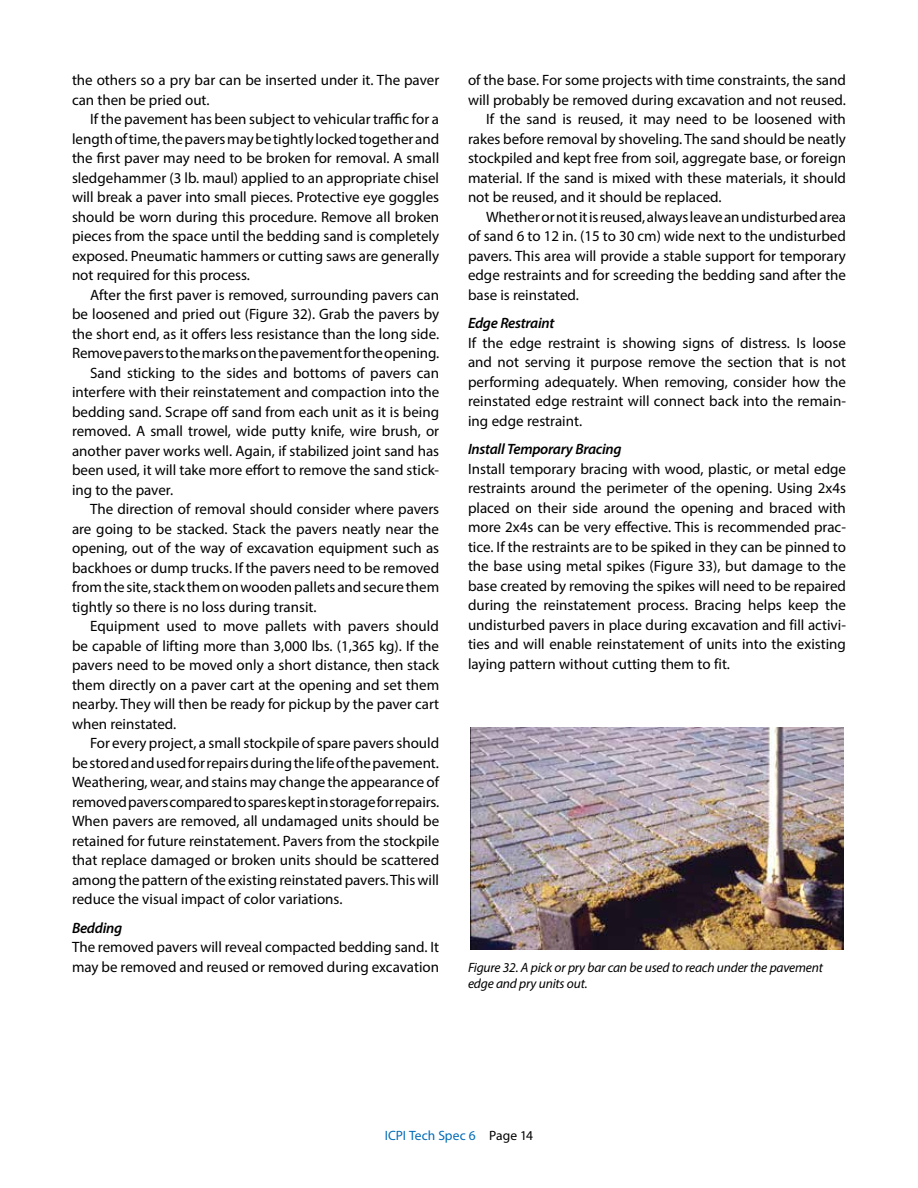
<style>
.page{position:relative;width:918px;height:1188px;background:#fff}
.page>*{position:absolute;margin:0;border:0;box-sizing:border-box;transform-origin:0 0}
.t1{font:15px/19.5px "Myriad Pro";color:#000;text-align:justify}
.t2{font:italic 600 15px "Myriad Pro";letter-spacing:-.02em;color:#000}
.t3{font:italic 13.5px/16.5px "Myriad Pro";letter-spacing:-.015em;color:#000}
.t4{font:13.5px "Myriad Pro";color:#006cb7}
.s1{color:#000}
</style>
<div class="page">
<img style="left:470px;top:728px;width:374px;height:221px">
<p class="t1" style="left:72px;top:70px;width:369px">the others so a pry bar can be inserted under it. The paver can then be pried out.</p>
<p class="t1" style="left:72px;top:109px;width:369px;text-indent:18px">If the pavement has been subject to vehicular traffic for a length of time, the pavers may be tightly locked together and the first paver may need to be broken for removal. A small sledgehammer (3 lb. maul) applied to an appropriate chisel will break a paver into small pieces. Protective eye goggles should be worn during this procedure. Remove all broken pieces from the space until the bedding sand is completely exposed. Pneumatic hammers or cutting saws are generally not required for this process.</p>
<p class="t1" style="left:90px;top:285px;width:351px">After the first paver is removed, surrounding pavers can</p>
<p class="t1" style="left:72px;top:304px;width:369px">be loosened and pried out (Figure 32). Grab the pavers by</p>
<p class="t1" style="left:72px;top:324px;width:369px">the short end, as it offers less resistance than the long side.</p>
<p class="t1" style="left:72px;top:343px;width:369px">Remove pavers to the marks on the pavement for the opening.</p>
<p class="t1" style="left:90px;top:363px;width:351px">Sand sticking to the sides and bottoms of pavers can</p>
<p class="t1" style="left:72px;top:382px;width:369px">interfere with their reinstatement and compaction into the</p>
<p class="t1" style="left:72px;top:402px;width:369px">bedding sand. Scrape off sand from each unit as it is being</p>
<p class="t1" style="left:72px;top:421px;width:369px">removed. A small trowel, wide putty knife, wire brush, or</p>
<p class="t1" style="left:72px;top:441px;width:369px">another paver works well. Again, if stabilized joint sand has</p>
<p class="t1" style="left:72px;top:460px;width:369px">been used, it will take more effort to remove the sand stick-</p>
<p class="t1" style="left:72px;top:480px;width:103px">ing to the paver.</p>
<p class="t1" style="left:90px;top:499px;width:351px">The direction of removal should consider where pavers</p>
<p class="t1" style="left:72px;top:519px;width:369px">are going to be stacked. Stack the pavers neatly near the</p>
<p class="t1" style="left:72px;top:538px;width:369px">opening, out of the way of excavation equipment such as</p>
<p class="t1" style="left:72px;top:558px;width:369px">backhoes or dump trucks. If the pavers need to be removed</p>
<p class="t1" style="left:72px;top:577px;width:369px">from the site, stack them on wooden pallets and secure them</p>
<p class="t1" style="left:72px;top:597px;width:246px">tightly so there is no loss during transit.</p>
<p class="t1" style="left:90px;top:616px;width:350px">Equipment used to move pallets with pavers should</p>
<p class="t1" style="left:72px;top:636px;width:369px">be capable of lifting more than 3,000 lbs. (1,365 kg). If the</p>
<p class="t1" style="left:72px;top:655px;width:369px">pavers need to be moved only a short distance, then stack</p>
<p class="t1" style="left:72px;top:675px;width:369px">them directly on a paver cart at the opening and set them</p>
<p class="t1" style="left:72px;top:694px;width:369px">nearby. They will then be ready for pickup by the paver cart</p>
<p class="t1" style="left:72px;top:714px;width:106px">when reinstated.</p>
<p class="t1" style="left:90px;top:733px;width:351px">For every project, a small stockpile of spare pavers should</p>
<p class="t1" style="left:72px;top:753px;width:368px">be stored and used for repairs during the life of the pavement.</p>
<p class="t1" style="left:72px;top:772px;width:369px">Weathering, wear, and stains may change the appearance of</p>
<p class="t1" style="left:72px;top:792px;width:369px">removed pavers compared to spares kept in storage for repairs.</p>
<p class="t1" style="left:72px;top:811px;width:369px">When pavers are removed, all undamaged units should be</p>
<p class="t1" style="left:72px;top:831px;width:369px">retained for future reinstatement. Pavers from the stockpile</p>
<p class="t1" style="left:72px;top:850px;width:369px">that replace damaged or broken units should be scattered</p>
<p class="t1" style="left:72px;top:870px;width:369px">among the pattern of the existing reinstated pavers. This will</p>
<p class="t1" style="left:72px;top:889px;width:272px">reduce the visual impact of color variations.</p>
<p class="t2" style="left:72px;top:918px;width:52px">Bedding</p>
<p class="t1" style="left:72px;top:937px;width:369px">The removed pavers will reveal compacted bedding sand. It may be removed and reused or removed during excavation</p>
<p class="t1" style="left:468px;top:70px;width:379px">of the base. For some projects with time constraints, the sand</p>
<p class="t1" style="left:468px;top:90px;width:380px">will probably be removed during excavation and not reused.</p>
<p class="t1" style="left:486px;top:109px;width:361px">If the sand is reused, it may need to be loosened with</p>
<p class="t1" style="left:468px;top:129px;width:380px">rakes before removal by shoveling. The sand should be neatly</p>
<p class="t1" style="left:468px;top:148px;width:380px">stockpiled and kept free from soil, aggregate base, or foreign</p>
<p class="t1" style="left:468px;top:168px;width:380px">material. If the sand is mixed with these materials, it should</p>
<p class="t1" style="left:468px;top:187px;width:255px">not be reused, and it should be replaced.</p>
<p class="t1" style="left:486px;top:207px;width:362px">Whether or not it is reused, always leave an undisturbed area</p>
<p class="t1" style="left:468px;top:226px;width:379px">of sand 6 to 12 in. (15 to 30 cm) wide next to the undisturbed</p>
<p class="t1" style="left:468px;top:246px;width:380px">pavers. This area will provide a stable support for temporary</p>
<p class="t1" style="left:468px;top:265px;width:380px">edge restraints and for screeding the bedding sand after the</p>
<p class="t1" style="left:468px;top:285px;width:113px">base is reinstated.</p>
<p class="t2" style="left:468px;top:314px;width:88px">Edge Restraint</p>
<p class="t1" style="left:468px;top:333px;width:380px">If the edge restraint is showing signs of distress. Is loose and not serving it purpose remove the section that is not performing adequately. When removing, consider how the reinstated edge restraint will connect back into the remain&shy;ing edge restraint.</p>
<p class="t2" style="left:468px;top:440px;width:155px">Install Temporary Bracing</p>
<p class="t1" style="left:468px;top:459px;width:380px">Install temporary bracing with wood, plastic, or metal edge restraints around the perimeter of the opening. Using 2x4s placed on their side around the opening and braced with more 2x4s can be very effective. This is recommended prac&shy;tice. If the restraints are to be spiked in they can be pinned to the base using metal spikes (Figure 33), but damage to the base created by removing the spikes will need to be repaired during the reinstatement process. Bracing helps keep the undisturbed pavers in place during excavation and fill activi&shy;ties and will enable reinstatement of units into the existing laying pattern without cutting them to fit.</p>
<p class="t3" style="left:468px;top:959px;width:356px">Figure 32. A pick or pry bar can be used to reach under the pavement edge and pry units out.</p>
<p class="t4" style="left:385px;top:1127px;width:150px">ICPI Tech Spec 6 <span class="s1">Page 14</span></p>
</div>
